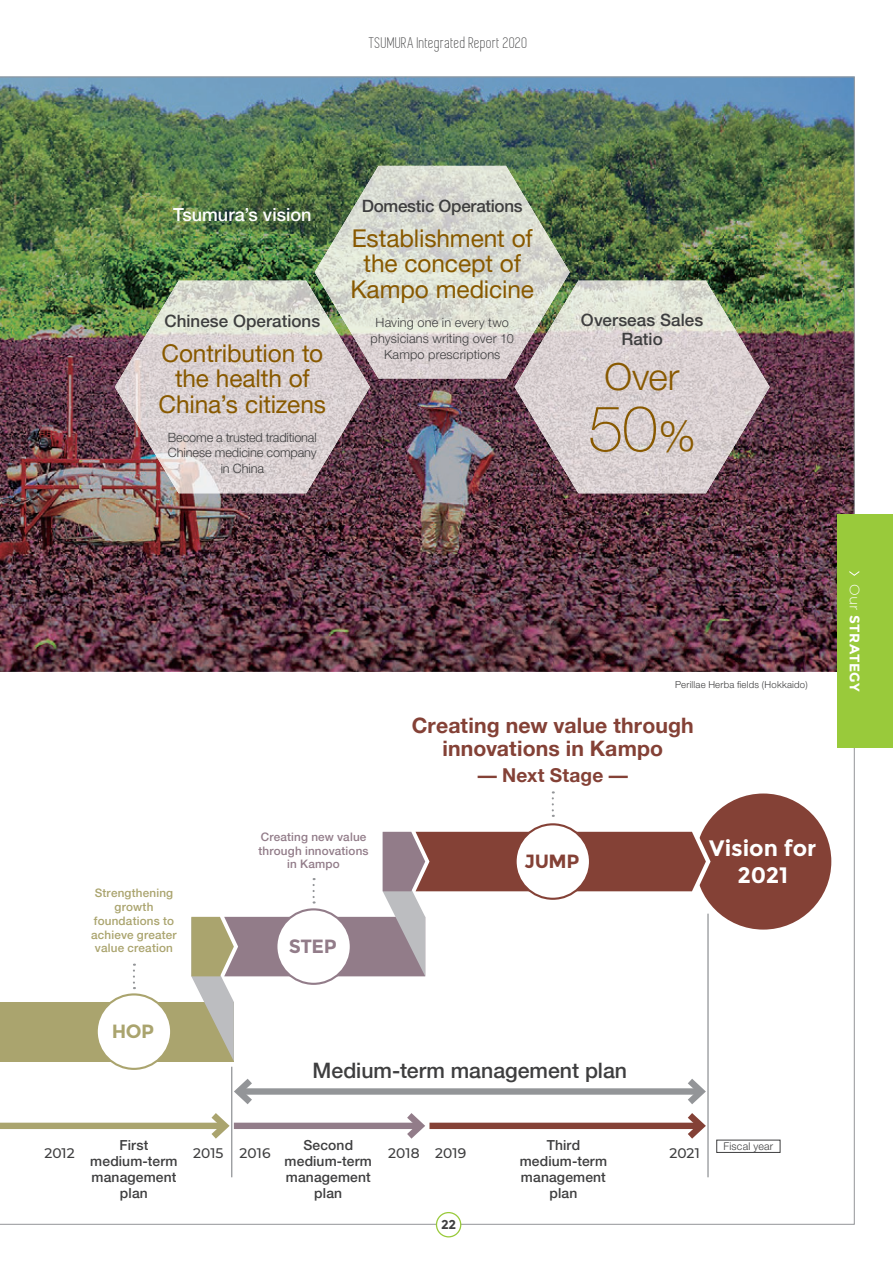
<style>
.page{position:relative;width:893px;height:1263px;background:#fff}
.page>*{position:absolute;margin:0;border:0;box-sizing:border-box;transform-origin:0 0}
.t1{font:100 63.75px "Helvetica Neue";color:#885900}
.t2{font:300 37.2px "Helvetica Neue";color:#885900}
.t3{font:24.45px/25.5px "Helvetica Neue";letter-spacing:-.005em;color:#885900;text-align:center}
.t4{font:700 22.35px/26.5px "Montserrat";letter-spacing:-.005em;color:#fff;text-align:center}
.t5{font:700 21.3px/23.4px "Helvetica Neue";letter-spacing:.005em;color:#844136;text-align:center}
.t6{font:500 21.3px "Helvetica Neue";color:#3e3e3f}
.t7{font:700 19.2px "Helvetica Neue";letter-spacing:.005em;color:#844136}
.t8{font:700 19.2px "Montserrat";color:#927c89}
.t9{font:700 19.2px "Montserrat";color:#844136}
.t10{font:700 19.2px "Montserrat";color:#aaa46e}
.t11{font:500 18px "Helvetica Neue";color:#fff}
.t12{font:500 16.95px/19.2px "Helvetica Neue";color:#3e3e3f;text-align:center}
.t13{font:500 16.95px "Helvetica Neue";letter-spacing:-.02em;color:#3e3e3f}
.t14{font:15.9px "Simplifica";letter-spacing:.03em;color:#3e3e3f}
.t15{font:500 13.8px/15.9px "Helvetica Neue";letter-spacing:.01em;color:#3e3e3f;text-align:center}
.t16{font:500 13.8px "Montserrat";letter-spacing:.005em;color:#3e3e3f}
.t17{font:700 13.8px "Montserrat";letter-spacing:.03em;color:#fff}
.t18{font:300 12.75px/15.9px "Helvetica Neue";color:#3e3e3f;text-align:center}
.t19{font:700 12.75px "Montserrat";color:#3e3e3f}
.t20{font:500 11.7px/13.8px "Helvetica Neue";letter-spacing:.015em;color:#aaa46e;text-align:center}
.t21{font:500 11.7px/13.8px "Helvetica Neue";letter-spacing:.015em;color:#927c89;text-align:center}
.t22{font:300 10.65px "Helvetica Neue";letter-spacing:.02em;color:#3e3e3f}
.t23{font:300 9.6px "Helvetica Neue";letter-spacing:.02em;color:#3e3e3f}
.s1{font-weight:300;font-size:42.45px}
.s2{font-weight:300}
</style>
<div class="page">
<img style="left:0;top:77px;width:855px;height:1148px">
<div style="left:838px;top:514px;width:55px;height:234px;background:#99ca3b"></div>
<svg style="left:849px;top:571px;width:11px;height:5px"></svg>
<img style="left:315px;top:166px;width:255px;height:212px">
<img style="left:514px;top:281px;width:256px;height:212px">
<img style="left:115px;top:281px;width:255px;height:212px">
<div style="left:695px;top:793px;width:136px;height:136px;background:#844136;border-radius:50%"></div>
<div style="left:0;top:1002px;width:234px;height:59px;background:#aaa46e"></div>
<div style="left:239px;top:1088px;width:462px;height:7px;background:#939598"></div>
<div style="left:0;top:1123px;width:225px;height:6px;background:#aaa46e"></div>
<svg style="left:205px;top:1072px;width:54px;height:73px"></svg>
<div style="left:234px;top:1123px;width:187px;height:6px;background:#927c89"></div>
<svg style="left:400px;top:1106px;width:30px;height:39px"></svg>
<div style="left:429px;top:1123px;width:272px;height:6px;background:#844136"></div>
<svg style="left:681px;top:1072px;width:30px;height:73px"></svg>
<div style="left:97px;top:994px;width:74px;height:75px;background:#fff;border-radius:50%"></div>
<div style="left:96px;top:993px;width:76px;height:77px;border:2px solid #aaa46e;border-radius:50%"></div>
<hr style="left:231px;top:1067px;width:1px;height:110px;background:#939598">
<hr style="left:707px;top:914px;width:2px;height:263px;background:#939598">
<svg style="left:133px;top:963px;width:2px;height:26px"></svg>
<svg style="left:191px;top:823px;width:526px;height:238px"></svg>
<svg style="left:552px;top:791px;width:2px;height:26px"></svg>
<div style="left:436px;top:1212px;width:25px;height:25px;background:#fff;border-radius:50%"></div>
<div style="left:436px;top:1212px;width:25px;height:25px;border:1px solid #99ca3b;border-radius:50%"></div>
<p class="t14" style="left:370px;top:34px;width:159px">TSUMURA Integrated Report 2020</p>
<h3 class="t11" style="left:173px;top:204px;width:140px">Tsumura’s vision</h3>
<h3 class="t12" style="left:164px;top:311px;width:157px">Chinese Operations</h3>
<h3 class="t3" style="left:159px;top:340px;width:169px">Contribution to the health of<br>China’s citizens</h3>
<p class="t18" style="left:168px;top:429px;width:150px">Become a trusted traditional<br>Chinese medicine company in China</p>
<h3 class="t13" style="left:362px;top:196px;width:162px">Domestic Operations</h3>
<h3 class="t3" style="left:350px;top:225px;width:185px">Establishment of the concept of<br>Kampo medicine</h3>
<p class="t18" style="left:371px;top:314px;width:145px">Having one in every two physicians writing over 10<br>Kampo prescriptions</p>
<h3 class="t12" style="left:581px;top:310px;width:124px">Overseas Sales<br>Ratio</h3>
<h2 class="t2" style="left:604px;top:354px;width:77px">Over</h2>
<h1 class="t1" style="left:588px;top:392px;width:110px">50<span class="s1">%</span></h1>
<p class="t23" style="left:675px;top:678px;width:134px">Perillae Herba fields (Hokkaido)</p>
<p class="t20" style="left:91px;top:886px;width:87px">Strengthening growth foundations to achieve greater value creation</p>
<p class="t21" style="left:258px;top:829px;width:112px">Creating new value through innovations in Kampo</p>
<h3 class="t8" style="left:289px;top:935px;width:49px">STEP</h3>
<h3 class="t5" style="left:412px;top:713px;width:283px">Creating new value through innovations in Kampo</h3>
<h3 class="t7" style="left:478px;top:763px;width:152px">— Next Stage —</h3>
<h3 class="t9" style="left:524px;top:850px;width:56px">JUMP</h3>
<h3 class="t4" style="left:709px;top:835px;width:109px">Vision for<br>2021</h3>
<h3 class="t10" style="left:112px;top:1020px;width:44px">HOP</h3>
<h3 class="t6" style="left:313px;top:1057px;width:316px">Medium-term management plan</h3>
<p class="t15" style="left:90px;top:1137px;width:89px">First medium-term management plan</p>
<p class="t15" style="left:285px;top:1137px;width:89px">Second medium-term management plan</p>
<p class="t15" style="left:520px;top:1137px;width:89px">Third medium-term management plan</p>
<p class="t16" style="left:44px;top:1144px;width:32px">2012</p>
<p class="t16" style="left:193px;top:1144px;width:79px">2015 2016</p>
<p class="t16" style="left:388px;top:1144px;width:79px">2018 2019</p>
<p class="t16" style="left:669px;top:1144px;width:32px">2021</p>
<p class="t19" style="left:441px;top:1217px;width:17px">22</p>
<p class="t22" style="left:724px;top:1140px;width:51px">Fiscal year</p>
<p class="t17" style="left:863px;top:584px;width:110px;rotate:90deg"><span class="s2">Our</span> STRATEGY</p>
</div>
